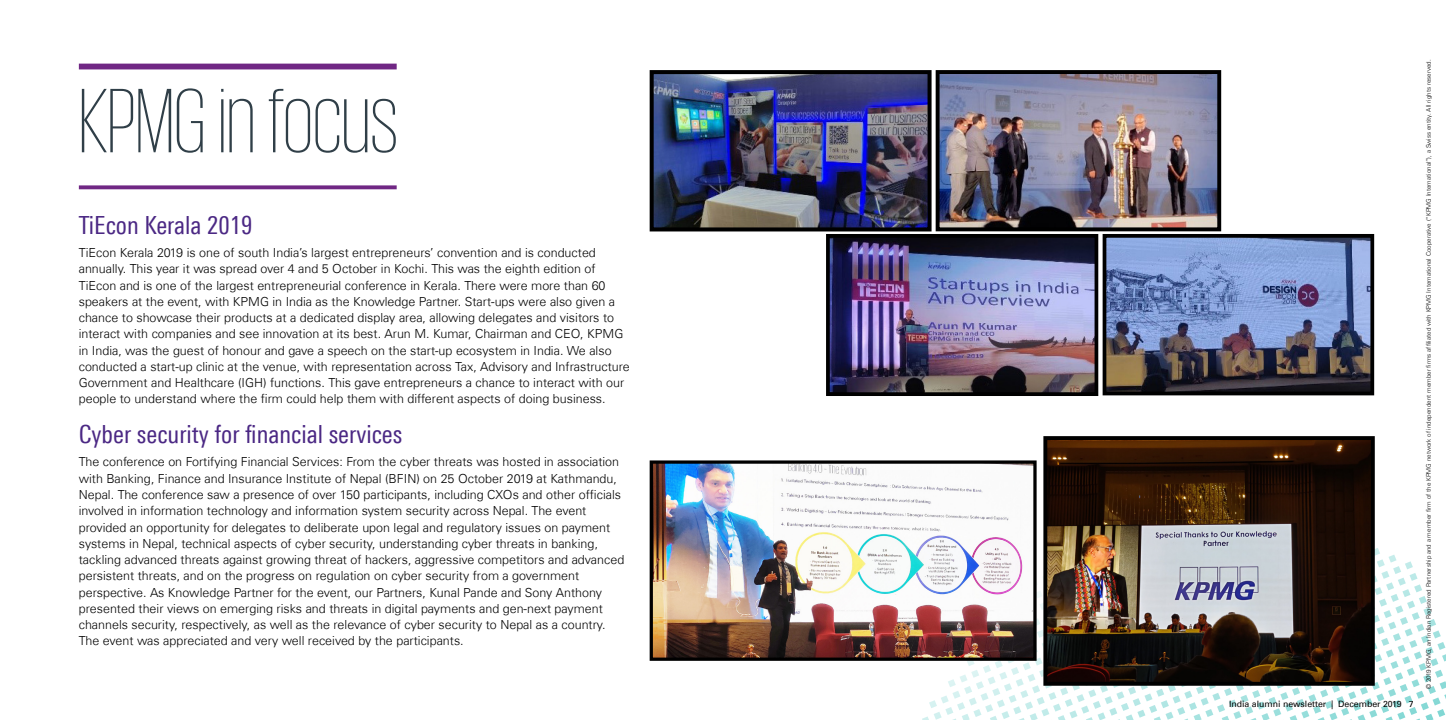
<style>
.page{position:relative;width:1446px;height:720px;background:#fff}
.page>*{position:absolute;margin:0;border:0;box-sizing:border-box;transform-origin:0 0}
.t1{font:200 93.38px "KPMG";color:#303f48}
.t2{font:condensed 25px "Universfor KPMG";color:#4b2884}
.t3{font:300 12.5px/16.2px "Universfor KPMG";color:#000}
.t4{font:8.75px "Universfor KPMG";color:#000}
.t5{font:300 6.25px "Universfor KPMG";color:#000}
</style>
<div class="page">
<svg style="left:889px;top:518px;width:557px;height:201px"></svg>
<div style="left:79px;top:64px;width:318px;height:5px;background:#702784"></div>
<svg style="left:79px;top:185px;width:318px;height:4px"></svg>
<img style="left:654px;top:464px;width:378px;height:192px">
<div style="left:650px;top:460px;width:386px;height:200px;border:3px solid #000"></div>
<img style="left:1048px;top:441px;width:321px;height:239px">
<div style="left:1043px;top:436px;width:331px;height:249px;border:4px solid #000"></div>
<img style="left:655px;top:75px;width:271px;height:151px">
<div style="left:650px;top:70px;width:281px;height:161px;border:4px solid #000"></div>
<img style="left:940px;top:75px;width:276px;height:151px">
<div style="left:935px;top:70px;width:286px;height:161px;border:4px solid #000"></div>
<img style="left:831px;top:239px;width:262px;height:152px">
<div style="left:826px;top:234px;width:272px;height:162px;border:4px solid #000"></div>
<img style="left:1107px;top:239px;width:262px;height:151px">
<div style="left:1102px;top:234px;width:272px;height:161px;border:4px solid #000"></div>
<h1 class="t1" style="left:79px;top:76px;width:321px">KPMG in focus</h1>
<h2 class="t2" style="left:79px;top:210px;width:175px">TiEcon Kerala 2019</h2>
<p class="t3" style="left:79px;top:244px;width:552px">TiEcon Kerala 2019 is one of south India’s largest entrepreneurs’ convention and is conducted annually. This year it was spread over 4 and 5 October in Kochi. This was the eighth edition of TiEcon and is one of the largest entrepreneurial conference in Kerala. There were more than 60 speakers at the event, with KPMG in India as the Knowledge Partner. Start-ups were also given a chance to showcase their products at a dedicated display area, allowing delegates and visitors to interact with companies and see innovation at its best. Arun M. Kumar, Chairman and CEO, KPMG in India, was the guest of honour and gave a speech on the start-up ecosystem in India. We also conducted a start-up clinic at the venue, with representation across Tax, Advisory and Infrastructure Government and Healthcare (IGH) functions. This gave entrepreneurs a chance to interact with our people to understand where the firm could help them with different aspects of doing business.</p>
<h2 class="t2" style="left:79px;top:419px;width:325px">Cyber security for financial services</h2>
<p class="t3" style="left:79px;top:453px;width:547px">The conference on Fortifying Financial Services: From the cyber threats was hosted in association with Banking, Finance and Insurance Institute of Nepal (BFIN) on 25 October 2019 at Kathmandu, Nepal. The conference saw a presence of over 150 participants, including CXOs and other officials involved in information technology and information system security across Nepal. The event provided an opportunity for delegates to deliberate upon legal and regulatory issues on payment systems in Nepal, technical aspects of cyber security, understanding cyber threats in banking, tackling advanced threats against growing threat of hackers, aggressive competitors and advanced persistent threats, and on the progress on regulation on cyber security from a government perspective. As Knowledge Partner for the event, our Partners, Kunal Pande and Sony Anthony presented their views on emerging risks and threats in digital payments and gen-next payment channels security, respectively, as well as the relevance of cyber security to Nepal as a country.<br>The event was appreciated and very well received by the participants.</p>
<p class="t4" style="left:1229px;top:698px;width:186px">India alumni newsletter | December 2019 7</p>
<p class="t5" style="left:1425px;top:689px;width:631px;rotate:-90deg">© 2019 KPMG, an Indian Registered Partnership and a member firm of the KPMG network of independent member firms affiliated with KPMG International Cooperative (“KPMG International”), a Swiss entity. All rights reserved.</p>
</div>
